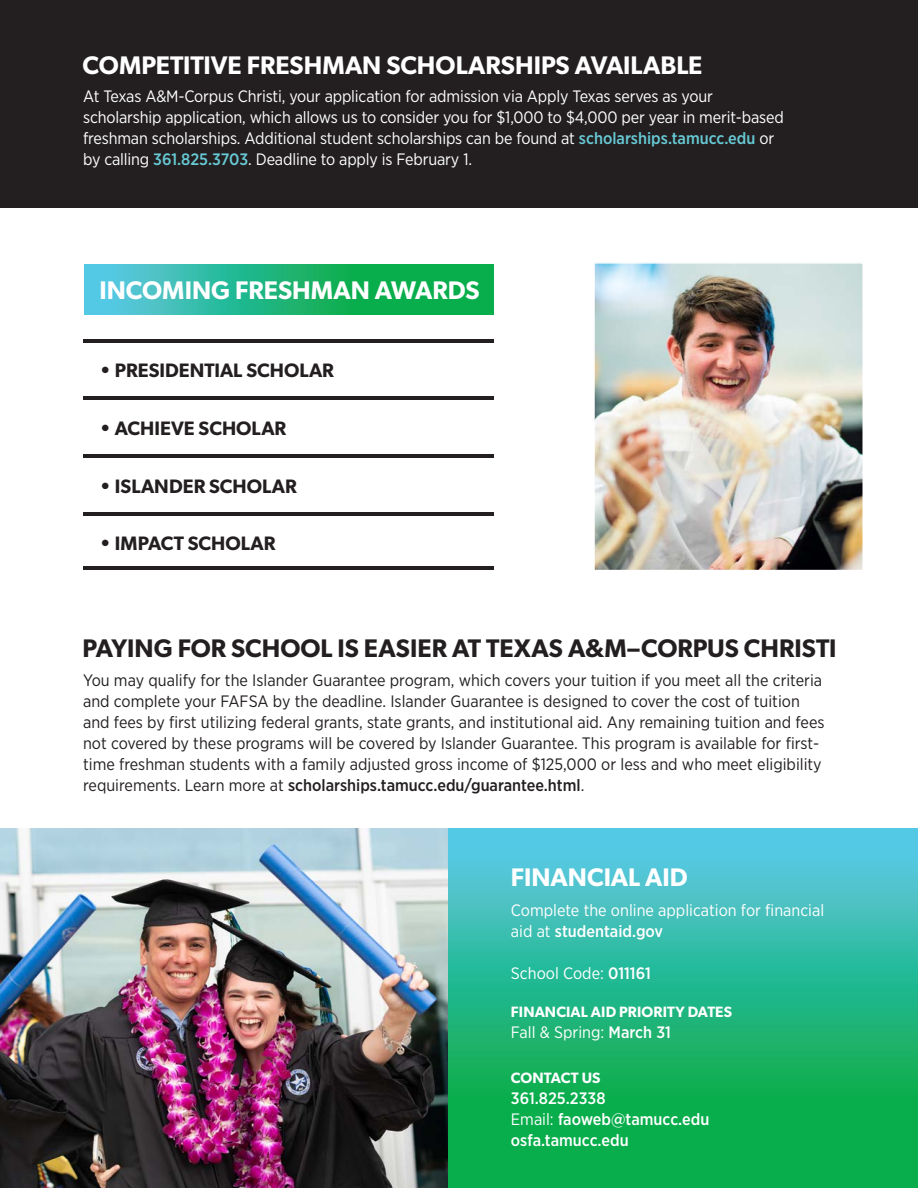
<style>
.page{position:relative;width:918px;height:1188px;background:#fff}
.page>*{position:absolute;margin:0;border:0;box-sizing:border-box;transform-origin:0 0}
.t1{font:600 25.5px "Gibson";color:#fff}
.t2{font:600 25.5px "Gibson";color:#231f20}
.t3{font:600 19.5px "Gibson";color:#231f20}
.t4{font:16.5px/21px "Gotham Narrow";color:#231f20}
.t5{font:16.5px/21px "Gotham Narrow";letter-spacing:-.01em;color:#fff}
.t6{font:500 16.5px/21px "Gotham Narrow";color:#fff}
.t7{font:600 15px "Gibson";letter-spacing:.005em;color:#fff}
.s1{font-weight:500;color:#67cad5}
.s2{font-weight:500}
.s3{font-weight:400}
</style>
<div class="page">
<div style="left:84px;top:264px;width:410px;height:51px;background:#08ae4c"></div>
<img style="left:84px;top:264px;width:250px;height:51px">
<div style="left:0;top:826px;width:918px;height:362px;background:#08ae4c"></div>
<img style="left:447px;top:828px;width:471px;height:270px">
<img style="left:0;top:828px;width:447px;height:360px">
<div style="left:0;top:817px;width:918px;height:11px;background:#fff"></div>
<div style="left:0;top:0;width:918px;height:207px;background:#231f20"></div>
<hr style="left:83px;top:396px;width:411px;height:4px;background:#231f20">
<hr style="left:83px;top:454px;width:411px;height:4px;background:#231f20">
<hr style="left:83px;top:512px;width:411px;height:4px;background:#231f20">
<hr style="left:83px;top:567px;width:411px;height:3px;background:#231f20">
<img style="left:596px;top:265px;width:265px;height:303px">
<div style="left:593px;top:262px;width:271px;height:309px;border:2px solid #fff"></div>
<hr style="left:83px;top:339px;width:411px;height:3px;background:#231f20">
<h1 class="t1" style="left:83px;top:50px;width:621px">COMPETITIVE FRESHMAN SCHOLARSHIPS AVAILABLE</h1>
<p class="t5" style="left:83px;top:86px;width:702px">At Texas A&amp;M-Corpus Christi, your application for admission via Apply Texas serves as your scholarship application, which allows us to consider you for $1,000 to $4,000 per year in merit-based freshman scholarships. Additional student scholarships can be found at <span class="s1">scholarships.tamucc.edu</span> or by calling <span class="s1">361.825.3703</span>. Deadline to apply is February 1.</p>
<h1 class="t1" style="left:99px;top:274px;width:382px">INCOMING FRESHMAN AWARDS</h1>
<p class="t3" style="left:99px;top:359px;width:236px">• PRESIDENTIAL SCHOLAR</p>
<p class="t3" style="left:99px;top:417px;width:188px">• ACHIEVE SCHOLAR</p>
<p class="t3" style="left:99px;top:474px;width:199px">• ISLANDER SCHOLAR</p>
<p class="t3" style="left:99px;top:532px;width:178px">• IMPACT SCHOLAR</p>
<h1 class="t2" style="left:83px;top:633px;width:756px">PAYING FOR SCHOOL IS EASIER AT TEXAS A&amp;M–CORPUS CHRISTI</h1>
<p class="t4" style="left:83px;top:669px;width:743px">You may qualify for the Islander Guarantee program, which covers your tuition if you meet all the criteria and complete your FAFSA by the deadline. Islander Guarantee is designed to cover the cost of tuition and fees by first utilizing federal grants, state grants, and institutional aid. Any remaining tuition and fees not covered by these programs will be covered by Islander Guarantee. This program is available for first&shy;time freshman students with a family adjusted gross income of $125,000 or less and who meet eligibility requirements. Learn more at <span class="s2">scholarships.tamucc.edu/guarantee.html</span>.</p>
<h1 class="t1" style="left:511px;top:862px;width:178px">FINANCIAL AID</h1>
<p class="t5" style="left:511px;top:900px;width:315px">Complete the online application for financial aid at <span class="s2">studentaid.gov</span></p>
<p class="t5" style="left:511px;top:963px;width:141px">School Code: <span class="s2">011161</span></p>
<p class="t7" style="left:511px;top:1003px;width:223px">FINANCIAL AID PRIORITY DATES</p>
<p class="t5" style="left:511px;top:1022px;width:161px">Fall &amp; Spring: <span class="s2">March 31</span></p>
<p class="t7" style="left:511px;top:1069px;width:91px">CONTACT US</p>
<p class="t6" style="left:511px;top:1088px;width:200px">361.825.2338<br><span class="s3">Email:</span> faoweb@tamucc.edu osfa.tamucc.edu</p>
</div>
